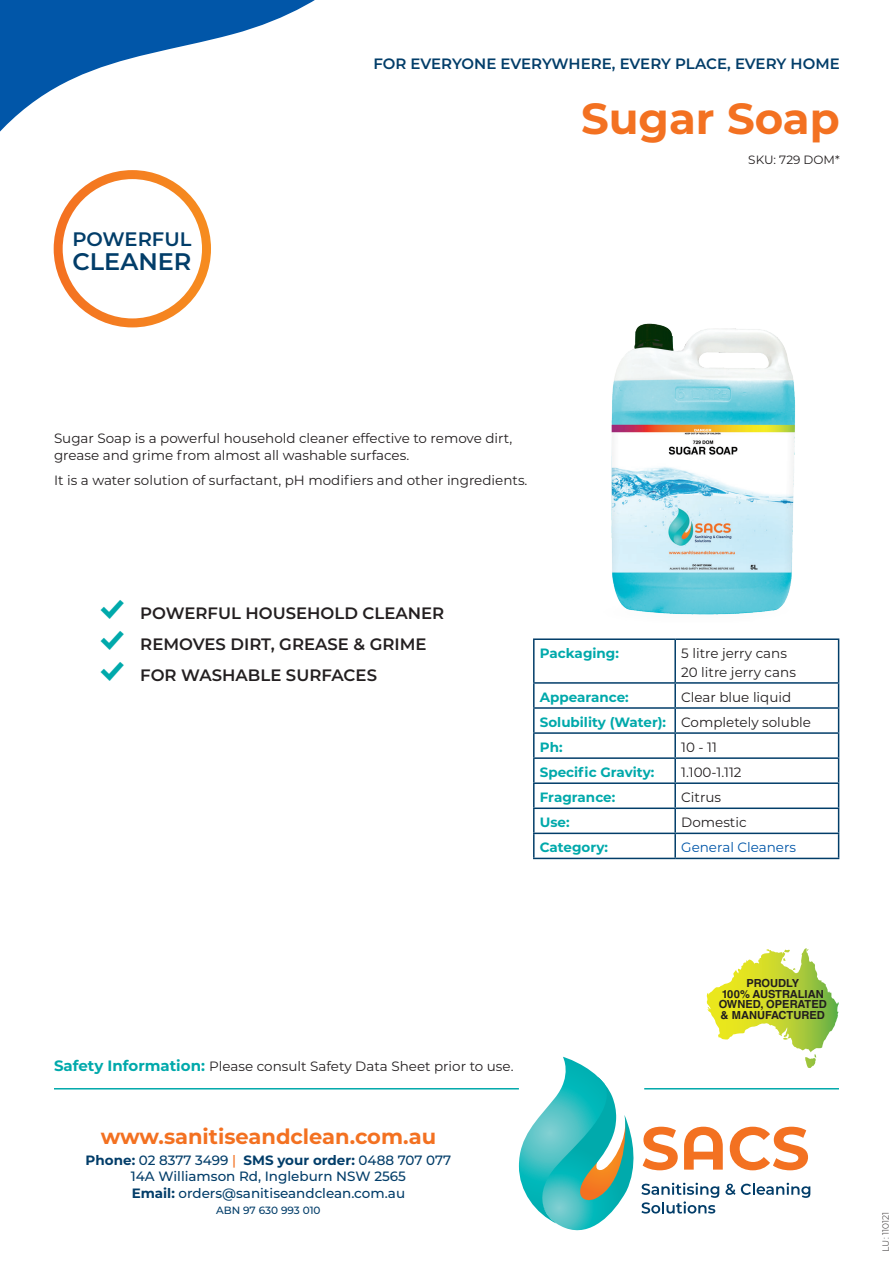
<style>
.page{position:relative;width:893px;height:1263px;background:#fff}
.page>*{position:absolute;margin:0;border:0;box-sizing:border-box;transform-origin:0 0}
.SACS_HEAD{font:700 43.5px "Montserrat";color:#f37121}
.t1{font:600 24px "Montserrat";color:#023d69}
.t2{font:700 21px "Montserrat";color:#f37121}
.t3{font:600 19.5px "Montserrat";color:#023d69}
.t4{font:600 16.5px "Montserrat";color:#231f20}
.t5{font:600 15px "Montserrat";letter-spacing:-.01em;color:#023d69}
.SACS_TEXT{font:13.5px/16.5px "Montserrat";color:#231f20}
.t6{font:500 13.5px/16.5px "Montserrat";color:#023d69;text-align:center}
.SACS_TABLE_TEXT{font:13.5px "Montserrat";color:#231f20}
.SACS_TABLE_BOLD{font:700 13.5px "Montserrat";color:#00a9ab}
.SACS_TABLE_TEXT-2{font:13.5px "Montserrat";color:#0156a8}
.SACS_SKU{font:12px "Montserrat";color:#231f20}
.t7{font:700 11.1px/10.8px "Helvetica LT Std";color:#211d1e;text-align:center}
.t8{font:500 10.5px "Montserrat";color:#023d69}
.BC_product_head{font:300 9px "Montserrat";color:#231f20}
.s1{font-family:"Modern Pictograms";font-weight:400;font-size:33px;color:#00a9ab}
.s2{font-weight:700;font-size:15px;color:#00a9ab}
.s3{font-weight:700}
.s4{color:#f37121}
</style>
<div class="page">
<svg style="left:519px;top:1057px;width:291px;height:174px"></svg>
<hr style="left:54px;top:1088px;width:465px;height:1px;background:#00a9ab">
<hr style="left:644px;top:1088px;width:195px;height:1px;background:#00a9ab">
<svg style="left:0;top:0;width:315px;height:328px"></svg>
<div style="left:54px;top:170px;width:157px;height:157px;border:9px solid #fff;border-radius:50%"></div>
<hr style="left:675px;top:638px;width:164px;height:2px;background:#023d69">
<hr style="left:838px;top:640px;width:1px;height:42px;background:#023d69">
<hr style="left:533px;top:638px;width:142px;height:2px;background:#023d69">
<hr style="left:533px;top:640px;width:2px;height:42px;background:#023d69">
<hr style="left:674px;top:640px;width:2px;height:42px;background:#023d69">
<hr style="left:674px;top:684px;width:2px;height:23px;background:#023d69">
<hr style="left:674px;top:709px;width:2px;height:23px;background:#023d69">
<hr style="left:674px;top:734px;width:2px;height:23px;background:#023d69">
<hr style="left:533px;top:759px;width:2px;height:23px;background:#023d69">
<hr style="left:674px;top:759px;width:2px;height:23px;background:#023d69">
<hr style="left:674px;top:784px;width:2px;height:23px;background:#023d69">
<hr style="left:674px;top:809px;width:2px;height:24px;background:#023d69">
<hr style="left:674px;top:834px;width:2px;height:24px;background:#023d69">
<hr style="left:533px;top:682px;width:142px;height:2px;background:#023d69">
<hr style="left:533px;top:684px;width:2px;height:23px;background:#023d69">
<hr style="left:675px;top:682px;width:164px;height:2px;background:#023d69">
<hr style="left:533px;top:709px;width:2px;height:23px;background:#023d69">
<hr style="left:533px;top:707px;width:142px;height:2px;background:#023d69">
<hr style="left:675px;top:707px;width:164px;height:2px;background:#023d69">
<hr style="left:533px;top:732px;width:142px;height:2px;background:#023d69">
<hr style="left:533px;top:734px;width:2px;height:23px;background:#023d69">
<hr style="left:675px;top:732px;width:164px;height:2px;background:#023d69">
<hr style="left:533px;top:757px;width:142px;height:2px;background:#023d69">
<hr style="left:675px;top:757px;width:164px;height:2px;background:#023d69">
<hr style="left:533px;top:782px;width:142px;height:2px;background:#023d69">
<hr style="left:533px;top:784px;width:2px;height:23px;background:#023d69">
<hr style="left:675px;top:782px;width:164px;height:2px;background:#023d69">
<hr style="left:533px;top:809px;width:2px;height:24px;background:#023d69">
<hr style="left:533px;top:807px;width:142px;height:2px;background:#023d69">
<hr style="left:675px;top:807px;width:164px;height:2px;background:#023d69">
<hr style="left:533px;top:833px;width:142px;height:1px;background:#023d69">
<hr style="left:533px;top:834px;width:2px;height:24px;background:#023d69">
<hr style="left:675px;top:833px;width:164px;height:1px;background:#023d69">
<svg style="left:838px;top:684px;width:1px;height:174px"></svg>
<hr style="left:533px;top:858px;width:142px;height:1px;background:#023d69">
<hr style="left:675px;top:858px;width:164px;height:1px;background:#023d69">
<img style="left:611px;top:323px;width:185px;height:292px">
<svg style="left:706px;top:949px;width:98px;height:72px"></svg>
<p class="t3" style="left:72px;top:225px;width:120px">POWERFUL</p>
<p class="t1" style="left:72px;top:244px;width:120px">CLEANER</p>
<p class="t5" style="left:373px;top:53px;width:468px">FOR EVERYONE EVERYWHERE, EVERY PLACE, EVERY HOME</p>
<p class="SACS_HEAD" style="left:581px;top:87px;width:260px">Sugar Soap</p>
<p class="SACS_SKU" style="left:748px;top:152px;width:93px">SKU: 729 DOM*</p>
<p class="SACS_TEXT" style="left:54px;top:430px;width:460px">Sugar Soap is a powerful household cleaner effective to remove dirt, grease and grime from almost all washable surfaces.</p>
<p class="SACS_TEXT" style="left:54px;top:471px;width:475px">It is a water solution of surfactant, pH modifiers and other ingredients.</p>
<p class="t4" style="left:98px;top:601px;width:348px"><span class="s1">%</span> POWERFUL HOUSEHOLD CLEANER</p>
<p class="t4" style="left:98px;top:632px;width:330px"><span class="s1">%</span> REMOVES DIRT, GREASE &amp; GRIME</p>
<p class="t4" style="left:98px;top:663px;width:281px"><span class="s1">%</span> FOR WASHABLE SURFACES</p>
<p class="SACS_TABLE_BOLD" style="left:540px;top:644px;width:81px">Packaging:</p>
<p class="SACS_TABLE_TEXT" style="left:681px;top:644px;width:107px">5 litre jerry cans</p>
<p class="SACS_TABLE_TEXT" style="left:681px;top:663px;width:116px">20 litre jerry cans</p>
<p class="SACS_TABLE_BOLD" style="left:540px;top:687px;width:91px">Appearance:</p>
<p class="SACS_TABLE_TEXT" style="left:681px;top:688px;width:112px">Clear blue liquid</p>
<p class="SACS_TABLE_BOLD" style="left:540px;top:712px;width:128px">Solubility (Water):</p>
<p class="SACS_TABLE_TEXT" style="left:681px;top:713px;width:131px">Completely soluble</p>
<p class="SACS_TABLE_BOLD" style="left:540px;top:738px;width:24px">Ph:</p>
<p class="SACS_TABLE_TEXT" style="left:681px;top:738px;width:37px">10 - 11</p>
<p class="SACS_TABLE_BOLD" style="left:540px;top:763px;width:116px">Specific Gravity:</p>
<p class="SACS_TABLE_TEXT" style="left:681px;top:763px;width:62px">1.100-1.112</p>
<p class="SACS_TABLE_BOLD" style="left:540px;top:788px;width:77px">Fragrance:</p>
<p class="SACS_TABLE_TEXT" style="left:681px;top:788px;width:41px">Citrus</p>
<p class="SACS_TABLE_BOLD" style="left:540px;top:813px;width:31px">Use:</p>
<p class="SACS_TABLE_TEXT" style="left:681px;top:813px;width:67px">Domestic</p>
<p class="SACS_TABLE_BOLD" style="left:540px;top:838px;width:70px">Category:</p>
<p class="SACS_TABLE_TEXT-2" style="left:681px;top:838px;width:116px">General Cleaners</p>
<p class="SACS_TEXT" style="left:54px;top:1057px;width:461px"><span class="s2">Safety Information:</span> Please consult Safety Data Sheet prior to use.</p>
<h3 class="t2" style="left:101px;top:1121px;width:337px">www.sanitiseandclean.com.au</h3>
<p class="t6" style="left:86px;top:1151px;width:367px"><span class="s3">Phone:</span> 02 8377 3499 <span class="s4">|</span> <span class="s3">SMS your order:</span> 0488 707 077<br>14A Williamson Rd, Ingleburn NSW 2565<br><span class="s3">Email:</span> orders@sanitiseandclean.com.au</p>
<p class="t8" style="left:216px;top:1203px;width:106px">ABN 97 630 993 010</p>
<p class="t7" style="left:719px;top:977px;width:110px">PROUDLY<br>100% AUSTRALIAN<br>OWNED, OPERATED &amp; MANUFACTURED</p>
<p class="BC_product_head" style="left:880px;top:1252px;width:42px;rotate:-90deg">LU: 110121</p>
</div>
